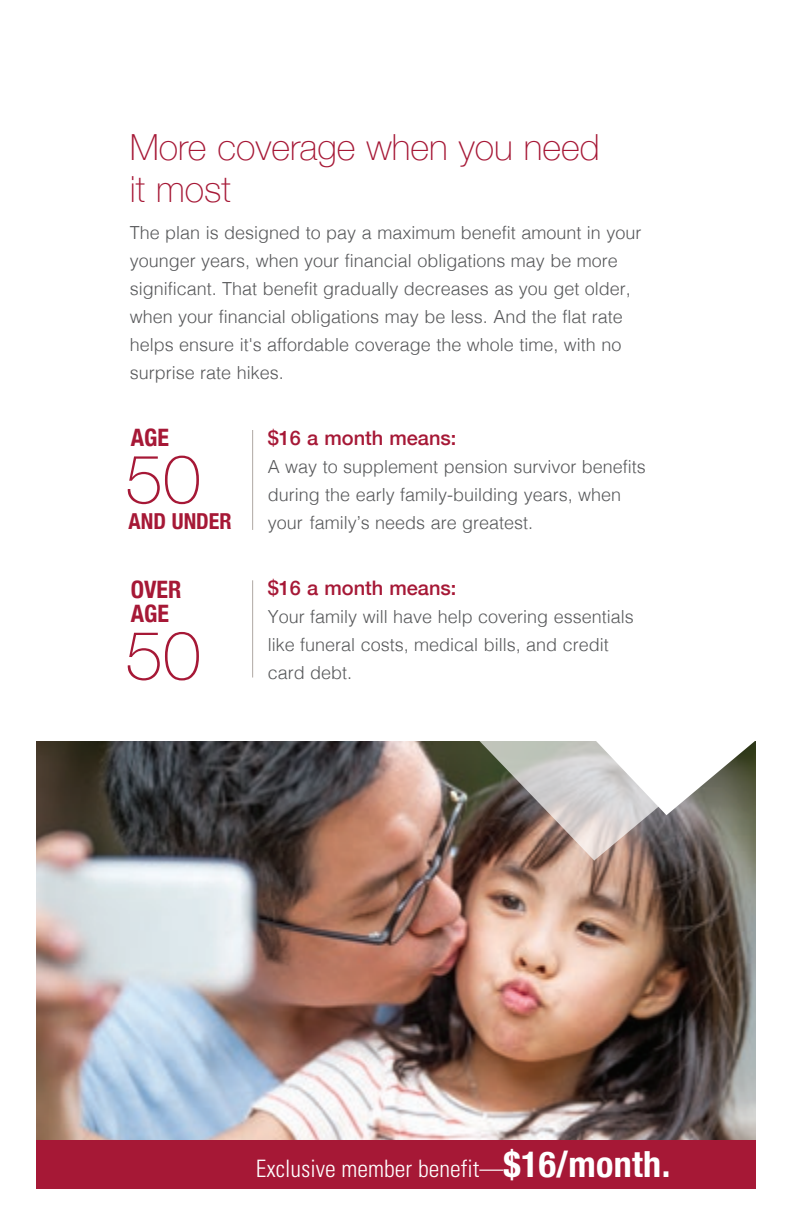
<style>
.page{position:relative;width:792px;height:1224px;background:#fff}
.page>*{position:absolute;margin:0;border:0;box-sizing:border-box;transform-origin:0 0}
.t1{font:100 68px "Helvetica Neue";color:#a61836}
.t2{font:100 36px/42px "Helvetica Neue";color:#a61836}
.t3{font:300 condensed 24px "Univers LT Std";color:#fff}
.t4{font:700 condensed 24px/24px "Helvetica Neue";color:#a61836}
.t5{font:700 condensed 22px "Helvetica Neue";color:#a61836}
.t6{font:500 20px "Helvetica Neue";color:#a61836}
.t7{font:300 18px/28px "Helvetica";color:#57585a}
.s1{font-family:"Helvetica Neue";font-weight:700;font-size:36px}
</style>
<div class="page">
<img style="left:36px;top:742px;width:720px;height:398px">
<hr style="left:252px;top:430px;width:1px;height:100px;background:#afa8a3">
<hr style="left:252px;top:580px;width:1px;height:98px;background:#afa8a3">
<svg style="left:474px;top:741px;width:282px;height:120px"></svg>
<div style="left:36px;top:1140px;width:720px;height:48px;background:#a61836"></div>
<h2 class="t2" style="left:130px;top:128px;width:472px">More coverage when you need it most</h2>
<p class="t7" style="left:130px;top:220px;width:513px">The plan is designed to pay a maximum benefit amount in your younger years, when your financial obligations may be more significant. That benefit gradually decreases as you get older, when your financial obligations may be less. And the flat rate helps ensure it's affordable coverage the whole time, with no surprise rate hikes.</p>
<h3 class="t4" style="left:131px;top:427px;width:40px">AGE</h3>
<h1 class="t1" style="left:125px;top:450px;width:77px">50</h1>
<p class="t5" style="left:129px;top:512px;width:105px">AND UNDER</p>
<h3 class="t4" style="left:131px;top:578px;width:52px">OVER<br>AGE</h3>
<h1 class="t1" style="left:125px;top:627px;width:77px">50</h1>
<p class="t6" style="left:268px;top:429px;width:190px">$16 a month means:</p>
<p class="t7" style="left:268px;top:454px;width:380px">A way to supplement pension survivor benefits during the early family-building years, when your family’s needs are greatest.</p>
<p class="t6" style="left:268px;top:579px;width:190px">$16 a month means:</p>
<p class="t7" style="left:268px;top:604px;width:368px">Your family will have help covering essentials like funeral costs, medical bills, and credit</p>
<p class="t7" style="left:268px;top:660px;width:86px">card debt.</p>
<h3 class="t3" style="left:256px;top:1159px;width:416px">Exclusive member benefit—<span class="s1">$16/month.</span></h3>
</div>
